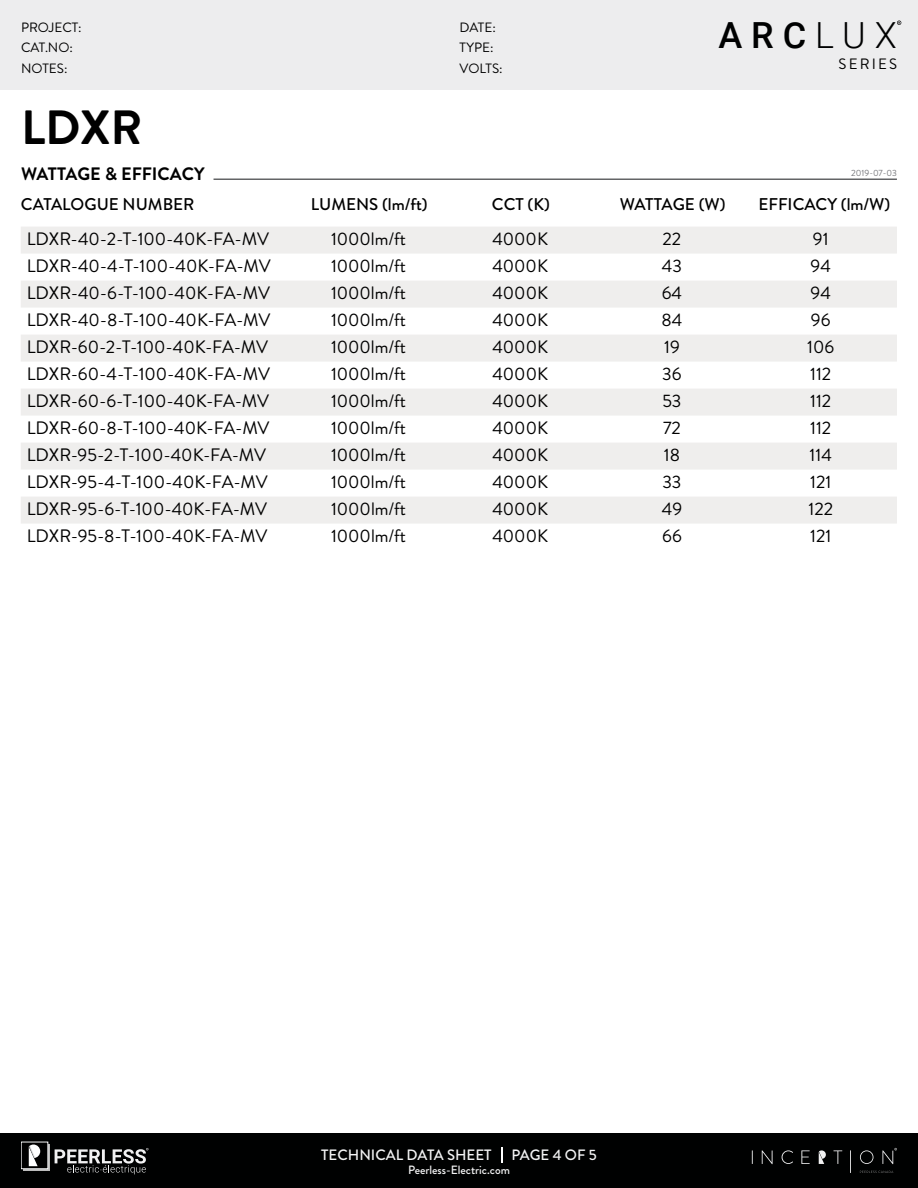
<style>
.page{position:relative;width:918px;height:1188px;background:#fff}
.page>*{position:absolute;margin:0;border:0;box-sizing:border-box;transform-origin:0 0}
.t1{font:700 48px "Brandon Grotesque";color:#000}
.t2{font:500 36px "Roboto";color:#000101}
.t3{font:18px "Brandon Grotesque";color:#000}
.t4{font:700 18px "Brandon Grotesque";color:#000}
.t5{font:500 16.95px "Brandon Grotesque";color:#000}
.t6{font:500 15px "Brandon Grotesque";color:#f3f3f4}
.t7{font:15px "Brandon Grotesque";letter-spacing:.14em;color:#000}
.t8{font:13.5px/20.7px "Brandon Grotesque";color:#000}
.t9{font:500 12px "Brandon Grotesque";color:#f3f3f4}
.t10{font:9px "Brandon Grotesque";color:#76777b}
.s1{font-weight:300}
</style>
<div class="page">
<div style="left:0;top:1133px;width:918px;height:55px;background:#000101"></div>
<svg style="left:752px;top:1150px;width:1px;height:14px"></svg>
<svg style="left:762px;top:1150px;width:11px;height:14px"></svg>
<svg style="left:782px;top:1150px;width:11px;height:14px"></svg>
<svg style="left:801px;top:1150px;width:9px;height:14px"></svg>
<svg style="left:833px;top:1150px;width:9px;height:14px"></svg>
<svg style="left:850px;top:1150px;width:1px;height:23px"></svg>
<svg style="left:860px;top:1150px;width:13px;height:14px"></svg>
<svg style="left:882px;top:1148px;width:15px;height:16px"></svg>
<svg style="left:860px;top:1171px;width:33px;height:2px"></svg>
<svg style="left:819px;top:1150px;width:7px;height:14px"></svg>
<div style="left:23px;top:1144px;width:27px;height:27px;background:#c7c7c7"></div>
<div style="left:21px;top:1142px;width:27px;height:27px;background:#000"></div>
<svg style="left:29px;top:1145px;width:11px;height:21px"></svg>
<svg style="left:55px;top:1148px;width:93px;height:26px"></svg>
<svg style="left:501px;top:1148px;width:2px;height:15px"></svg>
<div style="left:0;top:0;width:918px;height:90px;background:#ededee"></div>
<svg style="left:897px;top:21px;width:4px;height:4px"></svg>
<hr style="left:214px;top:178px;width:683px;height:2px;background:#636466">
<div style="left:21px;top:227px;width:876px;height:27px;background:#efeeed"></div>
<div style="left:21px;top:281px;width:876px;height:27px;background:#efeeed"></div>
<div style="left:21px;top:335px;width:876px;height:27px;background:#efeeed"></div>
<div style="left:21px;top:389px;width:876px;height:27px;background:#efeeed"></div>
<svg style="left:21px;top:443px;width:876px;height:81px;fill:#efeeed"></svg>
<p class="t8" style="left:21px;top:17px;width:62px">PROJECT:<br>CAT.NO:<br>NOTES:</p>
<p class="t8" style="left:460px;top:17px;width:45px">DATE:<br>TYPE:<br>VOLTS:</p>
<h2 class="t2" style="left:718px;top:10px;width:180px">ARC<span class="s1">LUX</span></h2>
<p class="t7" style="left:839px;top:54px;width:60px">SERIES</p>
<h1 class="t1" style="left:21px;top:94px;width:123px">LDXR</h1>
<p class="t4" style="left:21px;top:161px;width:185px">WATTAGE &amp; EFFICACY</p>
<p class="t10" style="left:851px;top:167px;width:47px">2019-07-03</p>
<p class="t5" style="left:21px;top:192px;width:175px">CATALOGUE NUMBER</p>
<p class="t5" style="left:311px;top:192px;width:118px">LUMENS (lm/ft)</p>
<p class="t5" style="left:492px;top:192px;width:59px">CCT (K)</p>
<p class="t5" style="left:620px;top:192px;width:107px">WATTAGE (W)</p>
<p class="t5" style="left:758px;top:192px;width:133px">EFFICACY (lm/W)</p>
<p class="t3" style="left:27px;top:227px;width:244px">LDXR-40-2-T-100-40K-FA-MV</p>
<p class="t3" style="left:331px;top:227px;width:77px">1000lm/ft</p>
<p class="t3" style="left:492px;top:227px;width:57px">4000K</p>
<p class="t3" style="left:663px;top:227px;width:20px">22</p>
<p class="t3" style="left:813px;top:227px;width:17px">91</p>
<p class="t3" style="left:27px;top:254px;width:246px">LDXR-40-4-T-100-40K-FA-MV</p>
<p class="t3" style="left:331px;top:254px;width:77px">1000lm/ft</p>
<p class="t3" style="left:492px;top:254px;width:57px">4000K</p>
<p class="t3" style="left:662px;top:254px;width:22px">43</p>
<p class="t3" style="left:811px;top:254px;width:22px">94</p>
<p class="t3" style="left:27px;top:281px;width:245px">LDXR-40-6-T-100-40K-FA-MV</p>
<p class="t3" style="left:331px;top:281px;width:77px">1000lm/ft</p>
<p class="t3" style="left:492px;top:281px;width:57px">4000K</p>
<p class="t3" style="left:662px;top:281px;width:22px">64</p>
<p class="t3" style="left:811px;top:281px;width:22px">94</p>
<p class="t3" style="left:27px;top:308px;width:245px">LDXR-40-8-T-100-40K-FA-MV</p>
<p class="t3" style="left:331px;top:308px;width:77px">1000lm/ft</p>
<p class="t3" style="left:492px;top:308px;width:57px">4000K</p>
<p class="t3" style="left:662px;top:308px;width:22px">84</p>
<p class="t3" style="left:811px;top:308px;width:21px">96</p>
<p class="t3" style="left:27px;top:335px;width:243px">LDXR-60-2-T-100-40K-FA-MV</p>
<p class="t3" style="left:331px;top:335px;width:77px">1000lm/ft</p>
<p class="t3" style="left:492px;top:335px;width:57px">4000K</p>
<p class="t3" style="left:664px;top:335px;width:17px">19</p>
<p class="t3" style="left:807px;top:335px;width:28px">106</p>
<p class="t3" style="left:27px;top:362px;width:245px">LDXR-60-4-T-100-40K-FA-MV</p>
<p class="t3" style="left:331px;top:362px;width:77px">1000lm/ft</p>
<p class="t3" style="left:492px;top:362px;width:57px">4000K</p>
<p class="t3" style="left:662px;top:362px;width:21px">36</p>
<p class="t3" style="left:810px;top:362px;width:23px">112</p>
<p class="t3" style="left:27px;top:389px;width:244px">LDXR-60-6-T-100-40K-FA-MV</p>
<p class="t3" style="left:331px;top:389px;width:77px">1000lm/ft</p>
<p class="t3" style="left:492px;top:389px;width:57px">4000K</p>
<p class="t3" style="left:662px;top:389px;width:21px">53</p>
<p class="t3" style="left:810px;top:389px;width:23px">112</p>
<p class="t3" style="left:27px;top:416px;width:244px">LDXR-60-8-T-100-40K-FA-MV</p>
<p class="t3" style="left:331px;top:416px;width:77px">1000lm/ft</p>
<p class="t3" style="left:492px;top:416px;width:57px">4000K</p>
<p class="t3" style="left:663px;top:416px;width:19px">72</p>
<p class="t3" style="left:810px;top:416px;width:23px">112</p>
<p class="t3" style="left:27px;top:443px;width:241px">LDXR-95-2-T-100-40K-FA-MV</p>
<p class="t3" style="left:331px;top:443px;width:77px">1000lm/ft</p>
<p class="t3" style="left:492px;top:443px;width:57px">4000K</p>
<p class="t3" style="left:664px;top:443px;width:18px">18</p>
<p class="t3" style="left:810px;top:443px;width:24px">114</p>
<p class="t3" style="left:27px;top:470px;width:243px">LDXR-95-4-T-100-40K-FA-MV</p>
<p class="t3" style="left:331px;top:470px;width:77px">1000lm/ft</p>
<p class="t3" style="left:492px;top:470px;width:57px">4000K</p>
<p class="t3" style="left:662px;top:470px;width:21px">33</p>
<p class="t3" style="left:810px;top:470px;width:23px">121</p>
<p class="t3" style="left:27px;top:497px;width:242px">LDXR-95-6-T-100-40K-FA-MV</p>
<p class="t3" style="left:331px;top:497px;width:77px">1000lm/ft</p>
<p class="t3" style="left:492px;top:497px;width:57px">4000K</p>
<p class="t3" style="left:662px;top:497px;width:22px">49</p>
<p class="t3" style="left:809px;top:497px;width:26px">122</p>
<p class="t3" style="left:27px;top:524px;width:242px">LDXR-95-8-T-100-40K-FA-MV</p>
<p class="t3" style="left:331px;top:524px;width:77px">1000lm/ft</p>
<p class="t3" style="left:492px;top:524px;width:57px">4000K</p>
<p class="t3" style="left:662px;top:524px;width:21px">66</p>
<p class="t3" style="left:810px;top:524px;width:23px">121</p>
<p class="t6" style="left:321px;top:1145px;width:172px">TECHNICAL DATA SHEET</p>
<p class="t6" style="left:511px;top:1145px;width:87px">PAGE 4 OF 5</p>
<p class="t9" style="left:408px;top:1161px;width:103px">Peerless-Electric.com</p>
</div>
